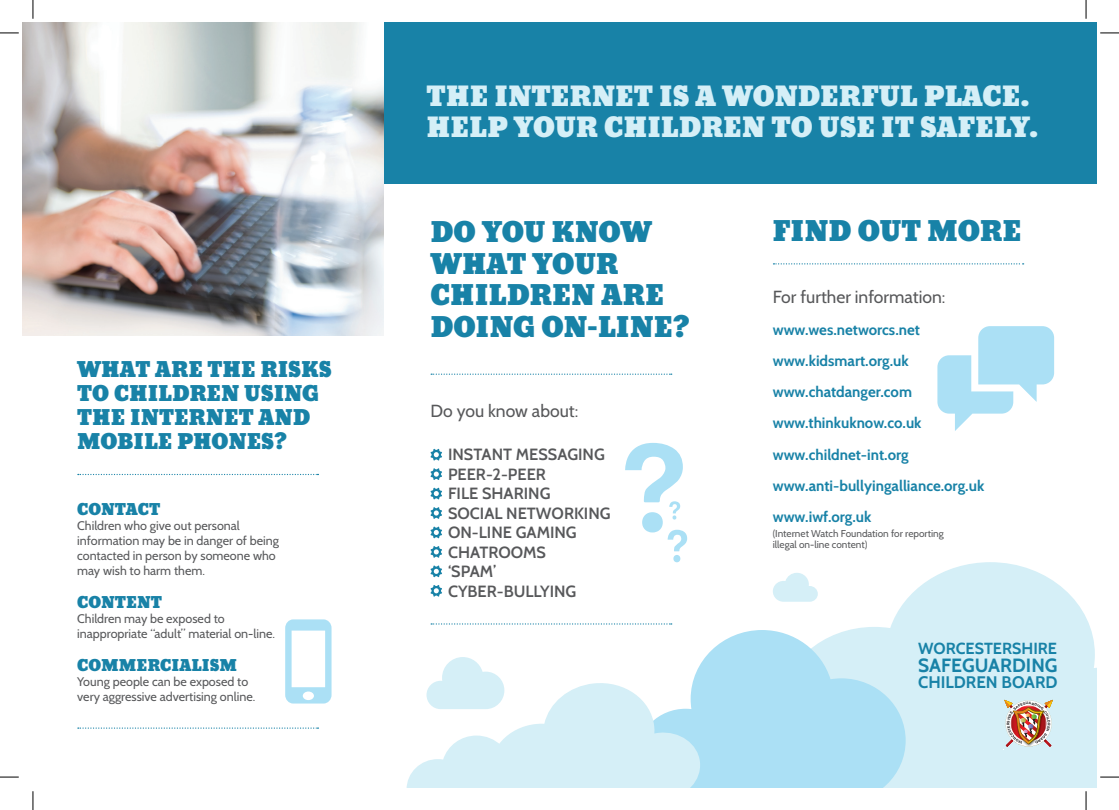
<style>
.page{position:relative;width:1119px;height:810px;background:#fff}
.page>*{position:absolute;margin:0;border:0;box-sizing:border-box;transform-origin:0 0}
.t1{font:26.25px "Bevan";color:#1882a7}
.t2{font:25.75px "Bevan";color:#d5eff7}
.t3{font:20px "Bevan";color:#1882a7}
.t4{font:700 19.12px "Cabin";color:#1882a7}
.t5{font:17.5px "Cabin";color:#57585a}
.t6{font:700 16.75px "Cabin";color:#1882a7}
.t7{font:600 16.25px "Cabin";color:#57585a}
.t8{font:700 16px "Cabin";color:#1882a7}
.t9{font:700 15px/31.2px "Cabin";color:#1882a7}
.t10{font:15px "Bevan";color:#1882a7}
.t11{font:12.5px/15px "Cabin";color:#57585a}
.t12{font:10px/11.2px "Cabin";color:#57585a}
</style>
<div class="page">
<img style="left:22px;top:22px;width:362px;height:313px">
<div style="left:384px;top:22px;width:712px;height:162px;background:#1882a7"></div>
<svg style="left:285px;top:619px;width:46px;height:84px"></svg>
<svg style="left:430px;top:449px;width:12px;height:12px"></svg>
<svg style="left:430px;top:468px;width:12px;height:12px"></svg>
<svg style="left:430px;top:488px;width:12px;height:11px"></svg>
<svg style="left:430px;top:507px;width:12px;height:12px"></svg>
<svg style="left:430px;top:527px;width:12px;height:11px"></svg>
<svg style="left:430px;top:546px;width:12px;height:12px"></svg>
<svg style="left:430px;top:565px;width:12px;height:12px"></svg>
<svg style="left:430px;top:585px;width:12px;height:12px"></svg>
<svg style="left:937px;top:326px;width:116px;height:105px"></svg>
<svg style="left:431px;top:623px;width:240px;height:2px"></svg>
<svg style="left:431px;top:374px;width:240px;height:1px"></svg>
<svg style="left:773px;top:263px;width:250px;height:1px"></svg>
<svg style="left:78px;top:727px;width:240px;height:2px"></svg>
<svg style="left:78px;top:474px;width:240px;height:1px"></svg>
<svg style="left:817px;top:562px;width:279px;height:226px;fill:#d5eff7"></svg>
<svg style="left:701px;top:630px;width:204px;height:158px;background:#b4e3f5"></svg>
<svg style="left:773px;top:573px;width:44px;height:29px"></svg>
<svg style="left:406px;top:657px;width:295px;height:131px"></svg>
<svg style="left:625px;top:443px;width:62px;height:119px"></svg>
<svg style="left:0;top:32px;width:19px;height:2px"></svg>
<svg style="left:1100px;top:32px;width:18px;height:2px"></svg>
<svg style="left:0;top:776px;width:19px;height:2px"></svg>
<svg style="left:1100px;top:776px;width:18px;height:2px"></svg>
<svg style="left:32px;top:0;width:2px;height:19px"></svg>
<svg style="left:32px;top:791px;width:2px;height:19px"></svg>
<svg style="left:1085px;top:0;width:1px;height:19px"></svg>
<svg style="left:1085px;top:791px;width:1px;height:19px"></svg>
<img style="left:1003px;top:700px;width:49px;height:50px">
<h3 class="t3" style="left:77px;top:354px;width:41px">WHAT</h3>
<h3 class="t3" style="left:155px;top:354px;width:17px">ARE</h3>
<h3 class="t3" style="left:207px;top:354px;width:17px">THE</h3>
<h3 class="t3" style="left:260px;top:354px;width:15px">RISKS</h3>
<h3 class="t3" style="left:77px;top:378px;width:54px">TO CHILDREN</h3>
<h3 class="t3" style="left:244px;top:378px;width:16px">USING</h3>
<h3 class="t3" style="left:77px;top:402px;width:17px">THE</h3>
<h3 class="t3" style="left:130px;top:402px;width:17px">INTERNET</h3>
<h3 class="t3" style="left:258px;top:402px;width:19px">AND</h3>
<h3 class="t3" style="left:77px;top:426px;width:70px">MOBILE</h3>
<h3 class="t3" style="left:177px;top:426px;width:17px">PHONES</h3>
<h3 class="t3" style="left:274px;top:426px;width:14px">?</h3>
<p class="t10" style="left:77px;top:498px;width:25px">CONTACT</p>
<p class="t11" style="left:77px;top:518px;width:203px">Children who give out personal information may be in danger of being contacted in person by someone who may wish to harm them.</p>
<p class="t10" style="left:77px;top:591px;width:25px">CONTENT</p>
<p class="t11" style="left:77px;top:611px;width:199px">Children may be exposed to inappropriate “adult” material on-line.</p>
<p class="t10" style="left:77px;top:654px;width:25px">COMMERCIALISM</p>
<p class="t11" style="left:77px;top:674px;width:180px">Young people can be exposed to very aggressive advertising online.</p>
<h2 class="t2" style="left:426px;top:76px;width:103px">THE INTERNET</h2>
<h2 class="t2" style="left:659px;top:76px;width:86px">IS AWONDERFUL</h2>
<h2 class="t2" style="left:923px;top:76px;width:20px">PLACE</h2>
<h2 class="t2" style="left:1020px;top:76px;width:10px">.</h2>
<h2 class="t2" style="left:426px;top:107px;width:44px">HELP</h2>
<h2 class="t2" style="left:514px;top:107px;width:22px">YOUR</h2>
<h2 class="t2" style="left:604px;top:107px;width:21px">CHILDREN</h2>
<h2 class="t2" style="left:771px;top:107px;width:67px">TO USE</h2>
<h2 class="t2" style="left:881px;top:107px;width:58px">IT SAFELY</h2>
<h2 class="t2" style="left:1029px;top:107px;width:10px">.</h2>
<h1 class="t1" style="left:430px;top:212px;width:74px">DO YOU</h1>
<h1 class="t1" style="left:551px;top:212px;width:26px">KNOW</h1>
<h1 class="t1" style="left:430px;top:243px;width:25px">WHAT</h1>
<h1 class="t1" style="left:532px;top:243px;width:23px">YOUR</h1>
<h1 class="t1" style="left:430px;top:275px;width:22px">CHILDREN</h1>
<h1 class="t1" style="left:601px;top:275px;width:22px">ARE</h1>
<h1 class="t1" style="left:430px;top:306px;width:22px">DOING</h1>
<h1 class="t1" style="left:541px;top:306px;width:76px">ON-LINE</h1>
<h1 class="t1" style="left:672px;top:306px;width:18px">?</h1>
<h3 class="t5" style="left:430px;top:400px;width:149px">Do you know about:</h3>
<h3 class="t7" style="left:448px;top:445px;width:158px">INSTANT MESSAGI NG</h3>
<h3 class="t7" style="left:448px;top:464px;width:99px">PEER-2-PEER</h3>
<h3 class="t7" style="left:448px;top:484px;width:104px">FI LE SHARI NG</h3>
<h3 class="t7" style="left:434px;top:503px;width:178px">SOCIAL N ETWORKI NG</h3>
<h3 class="t7" style="left:434px;top:523px;width:144px">ON-LI NE GAMI NG</h3>
<h3 class="t7" style="left:434px;top:542px;width:113px">C HATROOMS</h3>
<h3 class="t7" style="left:448px;top:562px;width:49px">‘SPAM’</h3>
<h3 class="t7" style="left:434px;top:581px;width:144px">CYBER-BULLYI NG</h3>
<h1 class="t1" style="left:772px;top:211px;width:39px">FIND</h1>
<h1 class="t1" style="left:857px;top:211px;width:94px">OUT MORE</h1>
<h3 class="t5" style="left:772px;top:286px;width:174px">For further information:</h3>
<p class="t9" style="left:772px;top:314px;width:213px">www.wes.networcs.net www.kidsmart.org.uk www.chatdanger.com www.thinkuknow.co.uk www.childnet-int.org www.anti-bullyingalliance.org.uk www.iwf.org.uk</p>
<p class="t12" style="left:772px;top:528px;width:172px">(Internet Watch Foundation for reporting illegal on-line content)</p>
<p class="t8" style="left:918px;top:639px;width:140px">WORCESTERSHIRE</p>
<h3 class="t4" style="left:918px;top:653px;width:141px">SAFEGUARDING</h3>
<h3 class="t6" style="left:918px;top:672px;width:141px">CHILDREN BOARD</h3>
</div>
